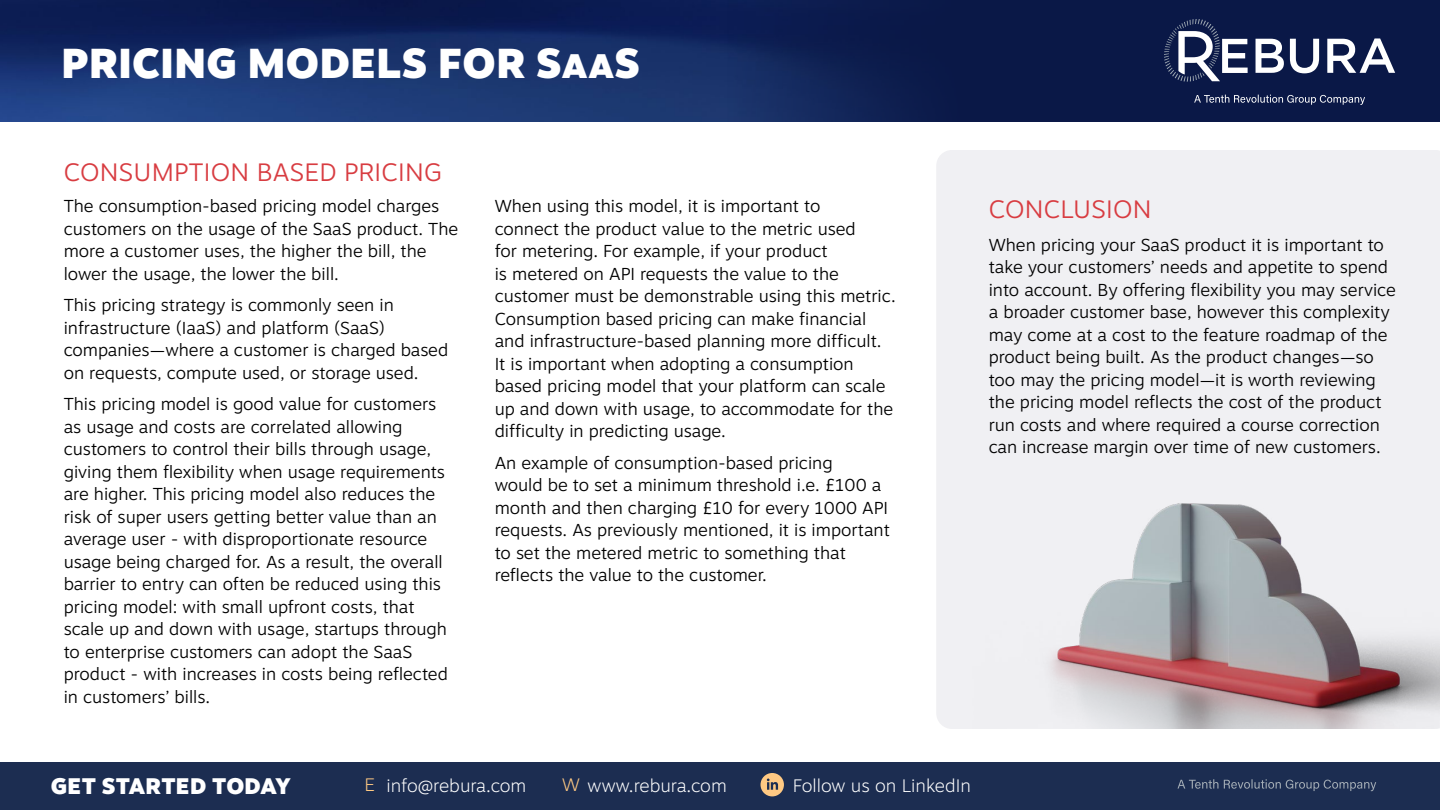
<style>
.page{position:relative;width:1440px;height:810px;background:#fff}
.page>*{position:absolute;margin:0;border:0;box-sizing:border-box;transform-origin:0 0}
.t1{font:900 41.78px "Motiva Sans";letter-spacing:.01em;color:#fff}
.t2{font:300 25.12px "Motiva Sans";letter-spacing:.01em;color:#d83c41}
.t3{font:900 22.5px "Motiva Sans";letter-spacing:.01em;color:#fff}
.t4{font:100 18px "Motiva Sans";color:#fff}
.t5{font:300 17.25px/22.5px "Motiva Sans";color:#000}
.s1{color:#ffc983}
</style>
<div class="page">
<div style="left:936px;top:150px;width:504px;height:579px;background:#f0f0f3"></div>
<img style="left:971px;top:464px;width:469px;height:265px">
<div style="left:0;top:0;width:1440px;height:122px;background:#0a1847"></div>
<img style="left:0;top:0;width:891px;height:122px">
<div style="left:0;top:762px;width:1440px;height:48px;background:#1c2d51"></div>
<svg style="left:761px;top:773px;width:23px;height:23px"></svg>
<svg style="left:1178px;top:779px;width:198px;height:12px"></svg>
<svg style="left:1256px;top:39px;width:28px;height:34px"></svg>
<svg style="left:1290px;top:39px;width:29px;height:34px"></svg>
<svg style="left:1327px;top:38px;width:68px;height:35px"></svg>
<svg style="left:1164px;top:19px;width:84px;height:63px"></svg>
<svg style="left:1194px;top:95px;width:171px;height:10px"></svg>
<h1 class="t1" style="left:62px;top:32px;width:580px">PRICING MODELS FOR SaaS</h1>
<h2 class="t2" style="left:64px;top:154px;width:379px">CONSUMPTION BASED PRICING</h2>
<p class="t5" style="left:64px;top:195px;width:396px">The consumption-based pricing model charges customers on the usage of the SaaS product. The more a customer uses, the higher the bill, the lower the usage, the lower the bill.</p>
<p class="t5" style="left:64px;top:294px;width:386px">This pricing strategy is commonly seen in infrastructure (IaaS) and platform (SaaS) companies—where a customer is charged based on requests, compute used, or storage used.</p>
<p class="t5" style="left:64px;top:393px;width:386px">This pricing model is good value for customers as usage and costs are correlated allowing customers to control their bills through usage, giving them flexibility when usage requirements are higher. This pricing model also reduces the risk of super users getting better value than an average user - with disproportionate resource usage being charged for. As a result, the overall barrier to entry can often be reduced using this pricing model: with small upfront costs, that scale up and down with usage, startups through to enterprise customers can adopt the SaaS product - with increases in costs being reflected in customers’ bills.</p>
<p class="t5" style="left:495px;top:195px;width:402px">When using this model, it is important to<br>connect the product value to the metric used<br>for metering. For example, if your product<br>is metered on API requests the value to the customer must be demonstrable using this metric.<br>Consumption based pricing can make financial and infrastructure-based planning more difficult.<br>It is important when adopting a consumption based pricing model that your platform can scale up and down with usage, to accommodate for the difficulty in predicting usage.</p>
<p class="t5" style="left:495px;top:451px;width:397px">An example of consumption-based pricing<br>would be to set a minimum threshold i.e. £100 a month and then charging £10 for every 1000 API requests. As previously mentioned, it is important to set the metered metric to something that reflects the value to the customer.</p>
<h2 class="t2" style="left:989px;top:191px;width:164px">CONCLUSION</h2>
<p class="t5" style="left:989px;top:233px;width:409px">When pricing your SaaS product it is important to take your customers’ needs and appetite to spend into account. By offering flexibility you may service a broader customer base, however this complexity may come at a cost to the feature roadmap of the product being built. As the product changes—so too may the pricing model—it is worth reviewing the pricing model reflects the cost of the product run costs and where required a course correction can increase margin over time of new customers.</p>
<h3 class="t3" style="left:51px;top:769px;width:241px">GET STARTED TODAY</h3>
<p class="t4" style="left:364px;top:772px;width:163px"><span class="s1">E</span> info@rebura.com</p>
<p class="t4" style="left:562px;top:772px;width:166px"><span class="s1">W</span> www.rebura.com</p>
<p class="t4" style="left:793px;top:773px;width:180px">Follow us on LinkedIn</p>
</div>
